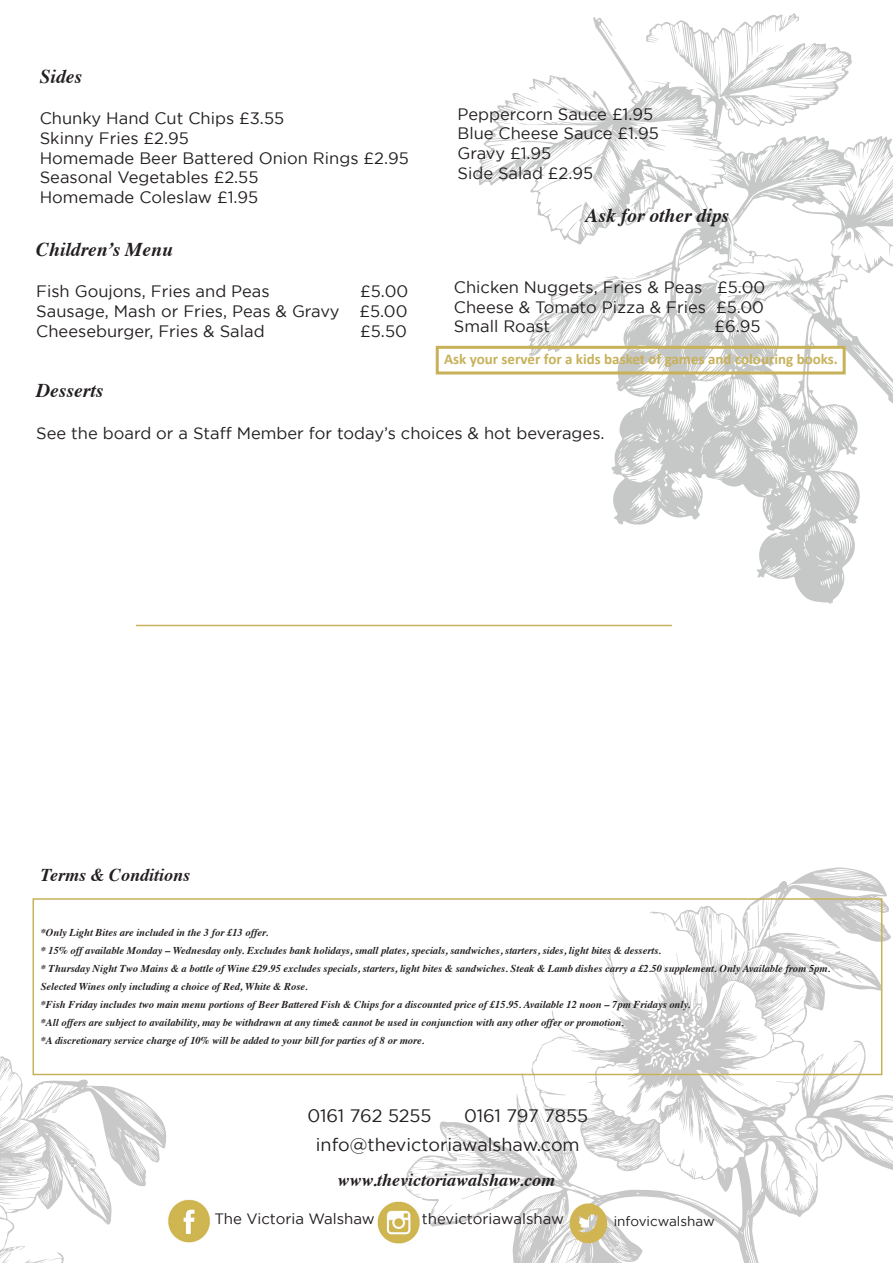
<style>
.page{position:relative;width:893px;height:1263px;background:#fff}
.page>*{position:absolute;margin:0;border:0;box-sizing:border-box;transform-origin:0 0}
.t1{font:italic 700 19.5px "Times";color:#231f20}
.t2{font:18px/28.5px "Gotham";color:#231f20}
.t3{font:italic 700 18px "Times";color:#231f20}
.t4{font:16.5px/19.8px "Gotham";color:#231f20}
.t5{font:700 15px "Calibri";color:#c7b159}
.t6{font:15px "Gotham";color:#231f20}
.t7{font:13.5px "Gotham";color:#231f20}
.t8{font:italic 700 10.5px/18px "Times";color:#231f20}
</style>
<div class="page">
<svg style="left:0;top:1033px;width:167px;height:230px"></svg>
<svg style="left:475px;top:13px;width:418px;height:591px"></svg>
<svg style="left:404px;top:867px;width:489px;height:396px"></svg>
<img style="left:166px;top:1195px;width:44px;height:49px">
<img style="left:377px;top:1198px;width:45px;height:46px">
<svg style="left:570px;top:1203px;width:37px;height:40px"></svg>
<div style="left:33px;top:898px;width:849px;height:177px;border:2px solid #c7b159"></div>
<hr style="left:136px;top:625px;width:536px;height:1px;background:#c7b159">
<div style="left:436px;top:346px;width:410px;height:28px;border:3px solid #c7b159"></div>
<p class="t1" style="left:40px;top:58px;width:44px">Sides</p>
<p class="t4" style="left:40px;top:108px;width:246px">Chunky Hand Cut Chips £3.55</p>
<p class="t4" style="left:40px;top:128px;width:151px">Skinny Fries £2.95</p>
<p class="t4" style="left:40px;top:148px;width:370px">Homemade Beer Battered Onion Rings £2.95<br>Seasonal Vegetables £2.55<br>Homemade Coleslaw £1.95</p>
<p class="t1" style="left:36px;top:231px;width:138px">Children’s Menu</p>
<p class="t4" style="left:36px;top:281px;width:235px">Fish Goujons, Fries and Peas</p>
<p class="t4" style="left:36px;top:281px;width:374px;text-align:justify;text-indent:324px">£5.00<br>Sausage, Mash or Fries, Peas &amp; Gravy £5.00<br>Cheeseburger, Fries &amp; Salad</p>
<p class="t4" style="left:360px;top:321px;width:48px">£5.50</p>
<p class="t4" style="left:457px;top:104px;width:197px">Peppercorn Sauce £1.95</p>
<p class="t4" style="left:457px;top:123px;width:203px">Blue Cheese Sauce £1.95</p>
<p class="t4" style="left:457px;top:143px;width:95px">Gravy £1.95</p>
<p class="t4" style="left:457px;top:163px;width:137px">Side Salad £2.95</p>
<p class="t1" style="left:586px;top:197px;width:145px">Ask for other dips</p>
<p class="t4" style="left:454px;top:277px;width:313px">Chicken Nuggets, Fries &amp; Peas £5.00<br>Cheese &amp; Tomato Pizza &amp; Fries £5.00</p>
<p class="t4" style="left:454px;top:316px;width:98px">Small Roast</p>
<p class="t4" style="left:714px;top:316px;width:48px">£6.95</p>
<p class="t5" style="left:444px;top:348px;width:395px">Ask your server for a kids basket of games and colouring books.</p>
<p class="t1" style="left:36px;top:372px;width:69px">Desserts</p>
<p class="t4" style="left:36px;top:423px;width:570px">See the board or a Staff Member for today’s choices &amp; hot beverages.</p>
<p class="t3" style="left:41px;top:858px;width:151px">Terms &amp; Conditions</p>
<p class="t8" style="left:41px;top:923px;width:229px">*Only Light Bites are included in the 3 for £13 offer.</p>
<p class="t8" style="left:41px;top:941px;width:622px">* 15% off available Monday – Wednesday only. Excludes bank holidays, small plates, specials, sandwiches, starters, sides, light bites &amp; desserts.</p>
<p class="t8" style="left:41px;top:959px;width:791px">* Thursday Night Two Mains &amp; a bottle of Wine £29.95 excludes specials, starters, light bites &amp; sandwiches. Steak &amp; Lamb dishes carry a £2.50 supplement. Only Available from 5pm.<br>Selected Wines only including a choice of Red, White &amp; Rose.</p>
<p class="t8" style="left:41px;top:995px;width:651px">*Fish Friday includes two main menu portions of Beer Battered Fish &amp; Chips for a discounted price of £15.95. Available 12 noon – 7pm Fridays only.</p>
<p class="t8" style="left:41px;top:1013px;width:585px">*All offers are subject to availability, may be withdrawn at any time&amp; cannot be used in conjunction with any other offer or promotion.</p>
<p class="t8" style="left:41px;top:1031px;width:385px">*A discretionary service charge of 10% will be added to your bill for parties of 8 or more.</p>
<p class="t2" style="left:307px;top:1101px;width:126px">0161 762 5255</p>
<p class="t2" style="left:316px;top:1101px;width:274px;text-indent:148px">0161 797 7855 info@thevictoriawalshaw.com</p>
<p class="t3" style="left:337px;top:1162px;width:219px">www.thevictoriawalshaw.com</p>
<p class="t6" style="left:214px;top:1210px;width:162px">The Victoria Walshaw</p>
<p class="t6" style="left:422px;top:1210px;width:144px">thevictoriawalshaw</p>
<p class="t7" style="left:614px;top:1214px;width:103px">infovicwalshaw</p>
</div>
